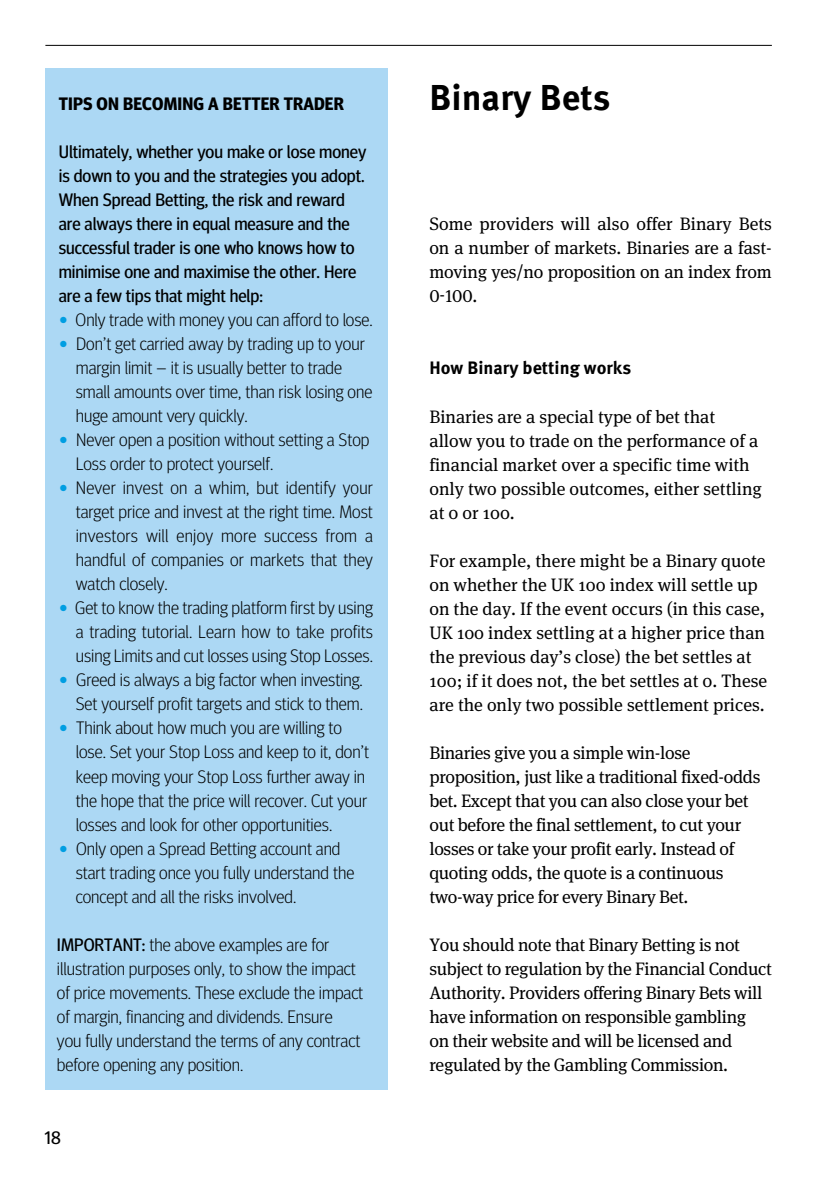
<style>
.page{position:relative;width:840px;height:1191px;background:#fff}
.page>*{position:absolute;margin:0;border:0;box-sizing:border-box;transform-origin:0 0}
.t1{font:700 36px "Meta OT";color:#000}
.t2{font:300 18px/24px "Meta Headline OT";color:#000}
.t3{font:18px/24px "Meta Serif OT";letter-spacing:-.02em;color:#000}
.t4{font:18px/24px "Meta Serif OT";color:#000}
.t5{font:18px/24px "Meta Headline OT";color:#000}
.t6{font:700 18px "Meta Headline OT";letter-spacing:.01em;color:#000}
.t7{font:700 18px "Meta OT";color:#000}
.s1{font-family:"Meta Serif OT";font-weight:400;color:#009ee2}
.s2{font-weight:400}
</style>
<div class="page">
<hr style="left:45px;top:45px;width:726px;height:1px;background:#000">
<div style="left:45px;top:68px;width:342px;height:1021px;background:#acd8f4"></div>
<p class="t6" style="left:59px;top:93px;width:286px">TIPS ON BECOMING A BETTER TRADER</p>
<p class="t5" style="left:59px;top:140px;width:309px">Ultimately, whether you make or lose money is down to you and the strategies you adopt.<br>When Spread Betting, the risk and reward are always there in equal measure and the successful trader is one who knows how to minimise one and maximise the other. Here are a few tips that might help:</p>
<p class="t2" style="left:59px;top:308px;width:315px"><span class="s1">•</span> Only trade with money you can afford to lose.</p>
<p class="t2" style="left:76px;top:332px;width:298px;text-indent:-17px"><span class="s1">•</span> Don’t get carried away by trading up to your margin limit – it is usually better to trade small amounts over time, than risk losing one huge amount very quickly.</p>
<p class="t2" style="left:76px;top:428px;width:295px;text-indent:-17px"><span class="s1">•</span> Never open a position without setting a Stop<br>Loss order to protect yourself.</p>
<p class="t2" style="left:76px;top:476px;width:298px;text-align:justify;text-indent:-17px"><span class="s1">•</span> Never invest on a whim, but identify your target price and invest at the right time. Most investors will enjoy more success from a handful of companies or markets that they watch closely.</p>
<p class="t2" style="left:76px;top:596px;width:299px;text-align:justify;text-indent:-17px"><span class="s1">•</span> Get to know the trading platform first by using a trading tutorial. Learn how to take profits using Limits and cut losses using Stop Losses.</p>
<p class="t2" style="left:59px;top:668px;width:305px;text-align:right"><span class="s1">•</span> Greed is always a big factor when investing.<br>Set yourself profit targets and stick to them.</p>
<p class="t2" style="left:76px;top:716px;width:294px;text-indent:-17px"><span class="s1">•</span> Think about how much you are willing to lose. Set your Stop Loss and keep to it, don’t keep moving your Stop Loss further away in the hope that the price will recover. Cut your losses and look for other opportunities.</p>
<p class="t2" style="left:76px;top:836px;width:280px;text-indent:-17px"><span class="s1">•</span> Only open a Spread Betting account and start trading once you fully understand the concept and all the risks involved.</p>
<p class="t2" style="left:57px;top:932px;width:307px"><span class="s2">IMPORTANT:</span> the above examples are for illustration purposes only, to show the impact of price movements. These exclude the impact of margin, financing and dividends. Ensure<br>you fully understand the terms of any contract before opening any position.</p>
<p class="t5" style="left:45px;top:1125px;width:18px">18</p>
<h1 class="t1" style="left:429px;top:75px;width:182px">Binary Bets</h1>
<p class="t3" style="left:429px;top:213px;width:344px;text-align:justify">Some providers will also offer Binary Bets on a number of markets. Binaries are a fast&shy;moving yes/no proposition on an index from 0-100.</p>
<p class="t7" style="left:429px;top:357px;width:203px">How Binary betting works</p>
<p class="t4" style="left:429px;top:405px;width:334px">Binaries are a special type of bet that allow you to trade on the performance of a financial market over a specific time with only two possible outcomes, either settling at 0 or 100.</p>
<p class="t4" style="left:429px;top:549px;width:339px">For example, there might be a Binary quote on whether the UK 100 index will settle up on the day. If the event occurs (in this case, UK 100 index settling at a higher price than the previous day’s close) the bet settles at 100; if it does not, the bet settles at 0. These are the only two possible settlement prices.</p>
<p class="t3" style="left:429px;top:740px;width:332px">Binaries give you a simple win-lose proposition, just like a traditional fixed-odds bet. Except that you can also close your bet out before the final settlement, to cut your losses or take your profit early. Instead of quoting odds, the quote is a continuous two-way price for every Binary Bet.</p>
<p class="t3" style="left:429px;top:932px;width:344px">You should note that Binary Betting is not subject to regulation by the Financial Conduct Authority. Providers offering Binary Bets will have information on responsible gambling<br>on their website and will be licensed and regulated by the Gambling Commission.</p>
</div>
